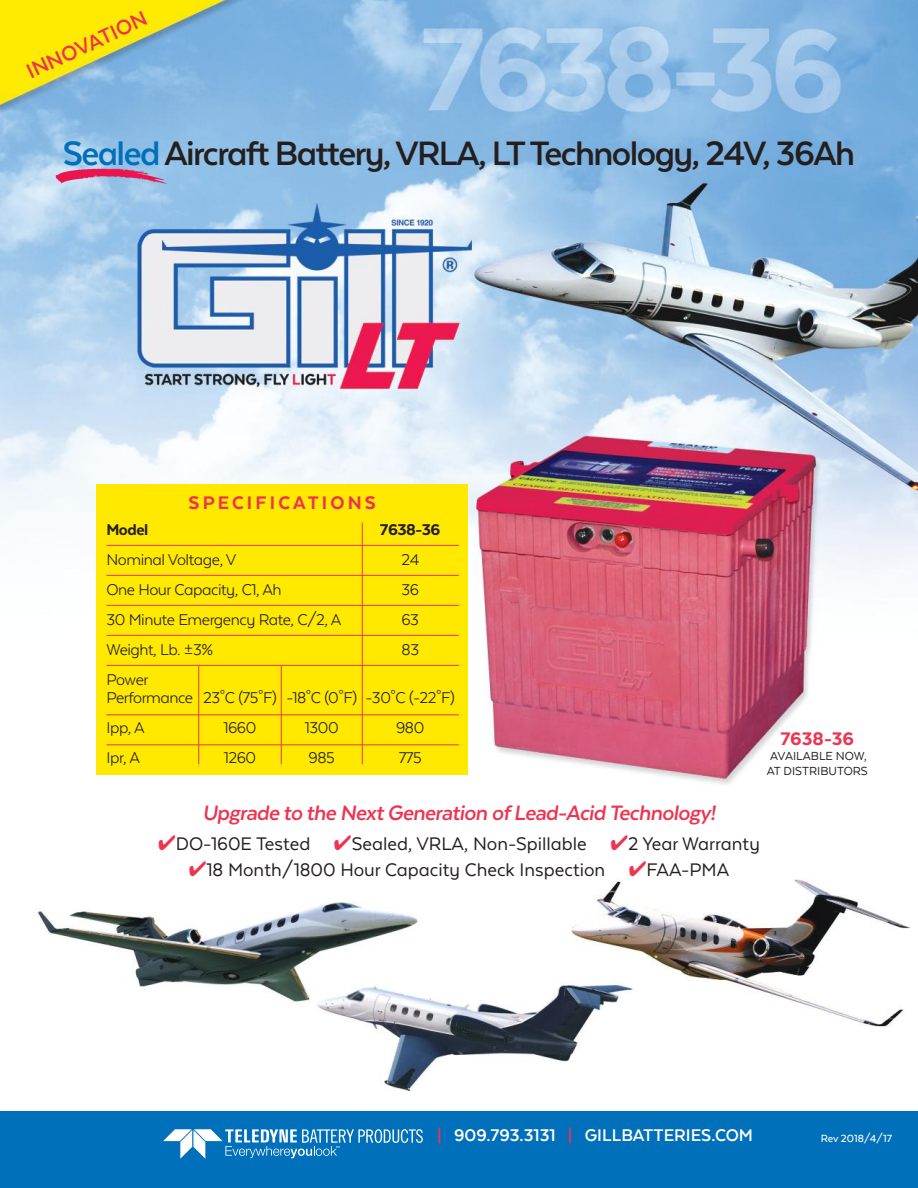
<style>
.page{position:relative;width:918px;height:1188px;background:#fff}
.page>*{position:absolute;margin:0;border:0;box-sizing:border-box;transform-origin:0 0}
.t1{font:700 39px "Texta Alt";letter-spacing:-.04em;color:#241f1f}
.t2{font:italic 700 24px "Texta Alt";letter-spacing:-.025em;color:#ed3450}
.t3{font:700 24px "Texta Alt";color:#ed3450}
.t4{font:21px "Texta Alt";color:#241f1f}
.t5{font:800 21px "Texta Alt";letter-spacing:.15em;color:#ed3450}
.t6{font:700 19.5px "Texta Alt";color:#fff}
.t7{font:18px/18px "Texta Alt";letter-spacing:-.025em;color:#241f1f}
.t8{font:800 18px "Texta Alt";letter-spacing:-.025em;color:#241f1f}
.t9{font:13.5px/15px "Texta Alt";color:#241f1f}
.t10{font:500 12px "Texta Alt";color:#fff}
.s1{color:#0070ba}
.s2{color:#ed3450}
</style>
<div class="page">
<img style="left:0;top:0;width:918px;height:1112px">
<div style="left:96px;top:485px;width:371px;height:290px;background:#ffe900"></div>
<div style="left:0;top:1112px;width:918px;height:76px;background:#0070ba"></div>
<svg style="left:163px;top:1129px;width:260px;height:30px"></svg>
<svg style="left:55px;top:168px;width:112px;height:16px;background:#c57da8"></svg>
<hr style="left:107px;top:545px;width:352px;height:1px;background:#ed3450">
<hr style="left:107px;top:575px;width:352px;height:1px;background:#ed3450">
<hr style="left:107px;top:605px;width:352px;height:1px;background:#ed3450">
<hr style="left:107px;top:635px;width:352px;height:1px;background:#ed3450">
<hr style="left:107px;top:665px;width:352px;height:1px;background:#ed3450">
<hr style="left:107px;top:714px;width:352px;height:1px;background:#ed3450">
<hr style="left:107px;top:744px;width:352px;height:1px;background:#ed3450">
<hr style="left:362px;top:523px;width:1px;height:241px;background:#ed3450">
<hr style="left:198px;top:665px;width:1px;height:99px;background:#ed3450">
<hr style="left:281px;top:665px;width:1px;height:99px;background:#ed3450">
<h2 class="t3" style="left:21px;top:59px;width:132px;rotate:-25deg">INNOVATION</h2>
<h1 class="t1" style="left:63px;top:129px;width:794px"><span class="s1">Sealed</span>Aircraft Battery, VRLA, LT Technology, 24V, 36Ah</h1>
<p class="t5" style="left:188px;top:489px;width:189px">SPECIFICATIONS</p>
<p class="t8" style="left:107px;top:519px;width:43px">Model</p>
<p class="t8" style="left:380px;top:519px;width:62px">7638-36</p>
<p class="t7" style="left:107px;top:550px;width:132px">Nominal Voltage, V</p>
<p class="t7" style="left:401px;top:550px;width:19px">24</p>
<p class="t7" style="left:107px;top:580px;width:177px">One Hour Capacity, C1, Ah</p>
<p class="t7" style="left:402px;top:580px;width:19px">36</p>
<p class="t7" style="left:107px;top:610px;width:237px">30 Minute Emergency Rate, C/2, A</p>
<p class="t7" style="left:401px;top:610px;width:19px">63</p>
<p class="t7" style="left:107px;top:640px;width:108px">Weight, Lb. ±3%</p>
<p class="t7" style="left:402px;top:640px;width:19px">83</p>
<p class="t7" style="left:107px;top:670px;width:350px">Power<br>Performance 23°C (75°F) -18°C (0° F) -30°C (-22°F)</p>
<p class="t7" style="left:106px;top:718px;width:40px">Ipp, A</p>
<p class="t7" style="left:223px;top:718px;width:35px">1660</p>
<p class="t7" style="left:305px;top:718px;width:35px">1300</p>
<p class="t7" style="left:396px;top:718px;width:30px">980</p>
<p class="t7" style="left:106px;top:748px;width:35px">Ipr, A</p>
<p class="t7" style="left:224px;top:748px;width:34px">1260</p>
<p class="t7" style="left:309px;top:748px;width:28px">985</p>
<p class="t7" style="left:399px;top:748px;width:25px">775</p>
<p class="t5" style="left:780px;top:725px;width:75px">7638-36</p>
<p class="t9" style="left:767px;top:748px;width:103px">AVAILABLE NOW,<br>AT DISTRIBUTORS</p>
<h2 class="t2" style="left:203px;top:806px;width:514px">Upgrade to the Next Generation of Lead-Acid Technology!</h2>
<p class="t4" style="left:158px;top:831px;width:603px"><span class="s2">✔</span>DO-160E Tested <span class="s2">✔</span>Sealed, VRLA, Non-Spillable <span class="s2">✔</span>2 Year Warranty</p>
<p class="t4" style="left:189px;top:856px;width:542px"><span class="s2">✔</span>18 Month/1800 Hour Capacity Check Inspection <span class="s2">✔</span>FAA-PMA</p>
<p class="t6" style="left:437px;top:1123px;width:317px"><span class="s2">|</span> 909.793.3131 <span class="s2">|</span> GILLBATTERIES.COM</p>
<p class="t10" style="left:821px;top:1132px;width:73px">Rev 2018/4/17</p>
</div>
